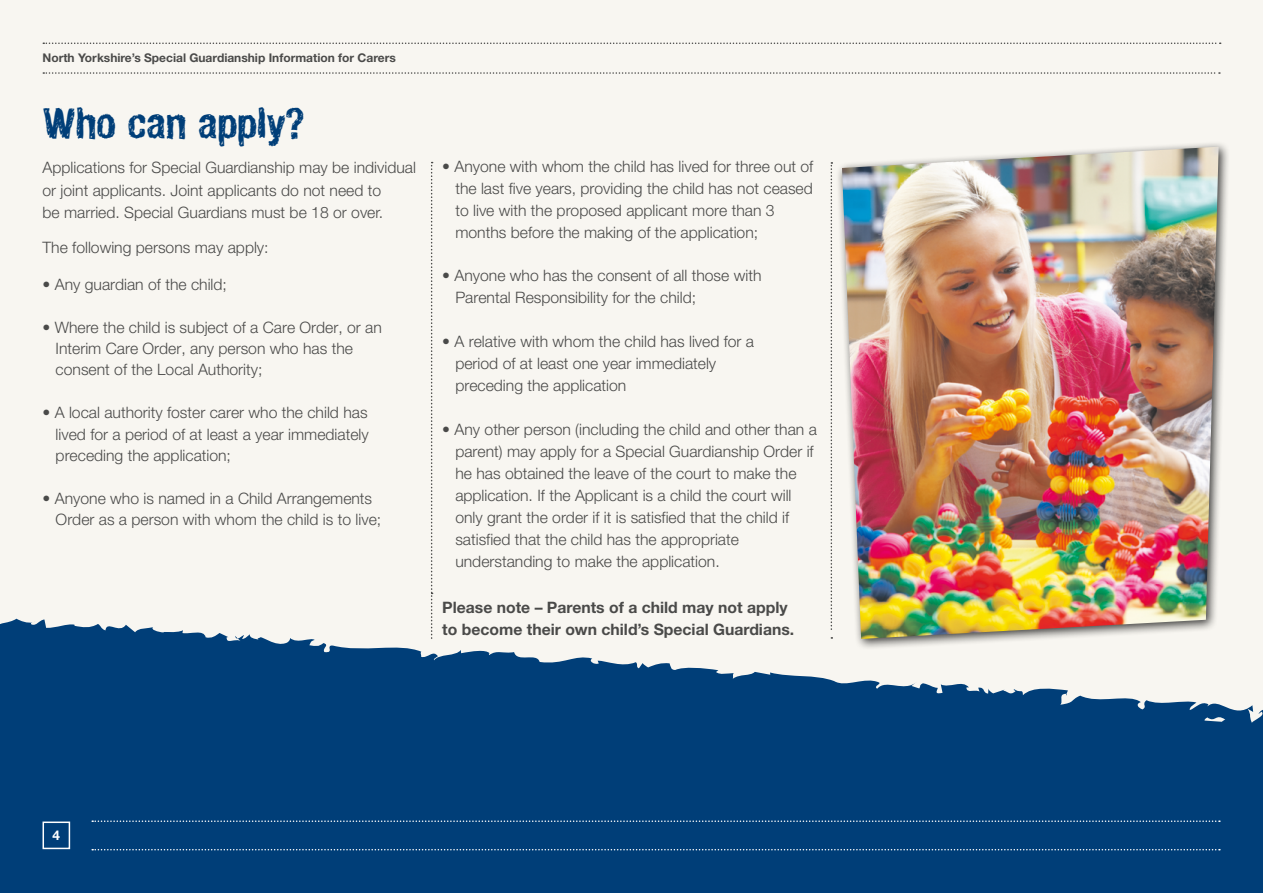
<style>
.page{position:relative;width:1263px;height:893px;background:#f8f6f1}
.page>*{position:absolute;margin:0;border:0;box-sizing:border-box;transform-origin:0 0}
.t1{font:42px "Hand Vetica";color:#003e78}
.t2{font:300 15.75px/21.9px "Helvetica Neue LT Std";color:#4a4a49}
.t3{font:700 15.75px/22.5px "Helvetica Neue LT Std";color:#4a4a49}
.t4{font:700 13.5px "Helvetica Neue LT Std";color:#fff}
.t5{font:700 12px "Helvetica Neue LT Std";color:#4a4a49}
</style>
<div class="page">
<svg style="left:431px;top:162px;width:2px;height:451px"></svg>
<svg style="left:830px;top:162px;width:2px;height:451px"></svg>
<svg style="left:0;top:613px;width:1263px;height:280px;fill:#003e78"></svg>
<div style="left:836px;top:140px;width:394px;height:510px;background:#000;opacity:.75"></div>
<img style="left:842px;top:147px;width:377px;height:492px">
<div style="left:43px;top:822px;width:26px;height:26px;background:#003e78"></div>
<div style="left:43px;top:821px;width:27px;height:28px;border:2px solid #fff"></div>
<svg style="left:43px;top:43px;width:1178px;height:1px"></svg>
<svg style="left:43px;top:72px;width:1177px;height:2px"></svg>
<svg style="left:92px;top:820px;width:1128px;height:2px;background:#44719b"></svg>
<svg style="left:92px;top:849px;width:1128px;height:1px"></svg>
<p class="t5" style="left:43px;top:51px;width:355px">North Yorkshire’s Special Guardianship Information for Carers</p>
<h1 class="t1" style="left:43px;top:96px;width:263px">Who can apply?</h1>
<p class="t2" style="left:43px;top:156px;width:375px;line-height:22.5px">Applications for Special Guardianship may be individual or joint applicants. Joint applicants do not need to<br>be married. Special Guardians must be 18 or over.</p>
<p class="t2" style="left:43px;top:236px;width:228px">The following persons may apply:</p>
<p class="t2" style="left:43px;top:273px;width:186px">• Any guardian of the child;</p>
<p class="t2" style="left:56px;top:316px;width:328px;line-height:21.3px;text-indent:-13px">• Where the child is subject of a Care Order, or an<br>Interim Care Order, any person who has the consent of the Local Authority;</p>
<p class="t2" style="left:56px;top:402px;width:315px;line-height:21.3px;text-align:justify;text-indent:-13px">• A local authority foster carer who the child has lived for a period of at least a year immediately preceding the application;</p>
<p class="t2" style="left:56px;top:487px;width:327px;line-height:21.3px;text-indent:-13px">• Anyone who is named in a Child Arrangements<br>Order as a person with whom the child is to live;</p>
<p class="t2" style="left:455px;top:155px;width:359px;text-indent:-13px">• Anyone with whom the child has lived for three out of the last five years, providing the child has not ceased to live with the proposed applicant more than 3 months before the making of the application;</p>
<p class="t2" style="left:455px;top:265px;width:308px;text-indent:-13px">• Anyone who has the consent of all those with<br>Parental Responsibility for the child;</p>
<p class="t2" style="left:455px;top:330px;width:300px;text-indent:-13px">• A relative with whom the child has lived for a period of at least one year immediately preceding the application</p>
<p class="t2" style="left:455px;top:418px;width:363px;text-indent:-13px">• Any other person (including the child and other than a parent) may apply for a Special Guardianship Order if he has obtained the leave of the court to make the application. If the Applicant is a child the court will only grant the order if it is satisfied that the child if satisfied that the child has the appropriate understanding to make the application.</p>
<p class="t3" style="left:442px;top:596px;width:353px">Please note – Parents of a child may not apply to become their own child’s Special Guardians.</p>
<p class="t4" style="left:53px;top:827px;width:9px">4</p>
</div>
